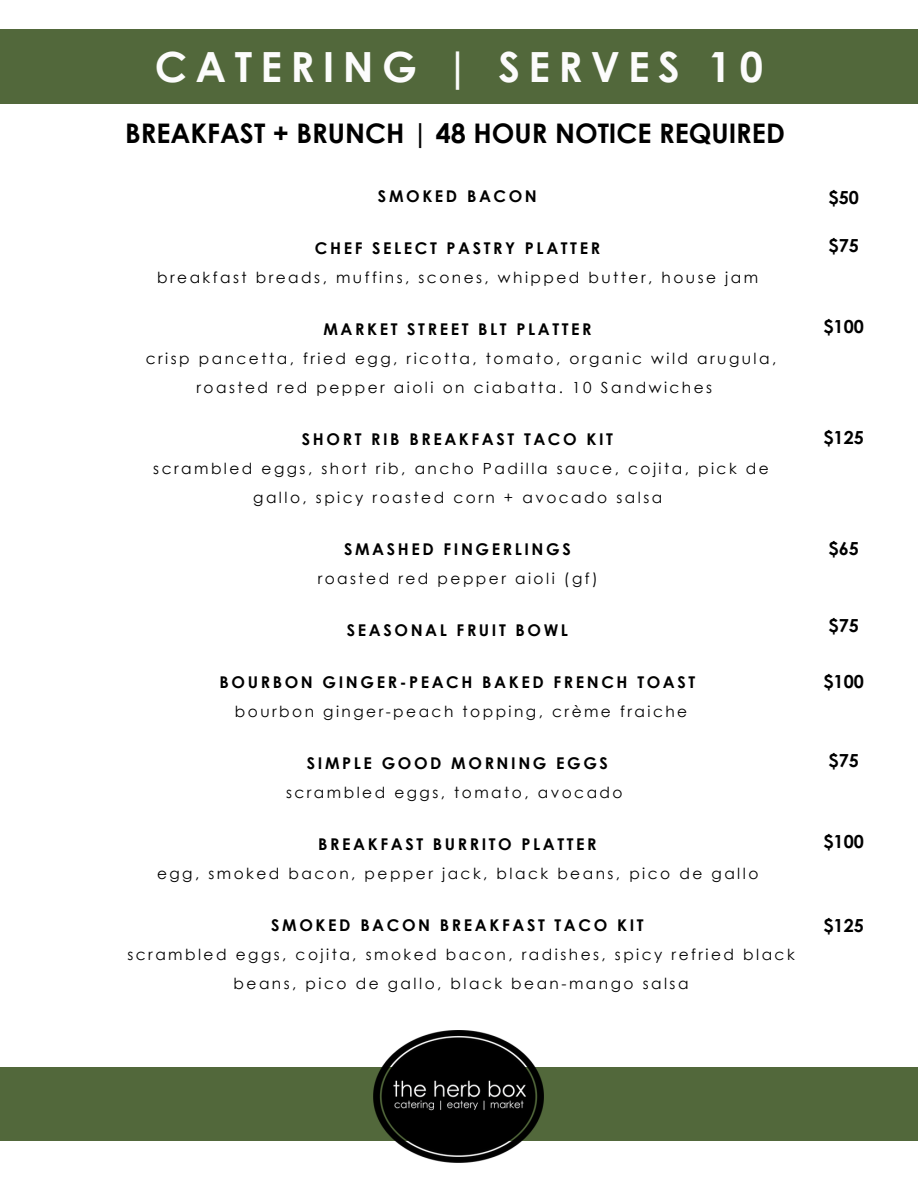
<style>
.page{position:relative;width:918px;height:1188px;background:#fff}
.page>*{position:absolute;margin:0;border:0;box-sizing:border-box;transform-origin:0 0}
.t1{font:700 41.55px "Century Gothic";letter-spacing:.2em;color:#fcfcfc}
.t2{font:700 27px "Century Gothic";color:#000}
.t3{font:700 18px "Century Gothic";color:#000}
.t4{font:700 16.2px "Century Gothic";letter-spacing:.16em;color:#000}
.t5{font:15.3px/29px "Century Gothic";letter-spacing:.16em;color:#000;text-align:center}
</style>
<div class="page">
<div style="left:0;top:1068px;width:918px;height:73px;background:#52683b"></div>
<img style="left:374px;top:1031px;width:170px;height:131px">
<div style="left:0;top:29px;width:918px;height:74px;background:#52683b"></div>
<h1 class="t1" style="left:155px;top:40px;width:610px">CATERING | SERVES 10</h1>
<h2 class="t2" style="left:125px;top:116px;width:661px">BREAKFAST + BRUNCH | 48 HOUR NOTICE REQUIRED</h2>
<p class="t4" style="left:378px;top:186px;width:160px">SMOKED BACON</p>
<p class="t4" style="left:315px;top:238px;width:287px">CHEF SELECT PASTRY PLATTER</p>
<p class="t5" style="left:157px;top:262px;width:602px">breakfast breads, muffins, scones, whipped butter, house jam</p>
<p class="t4" style="left:323px;top:319px;width:270px">MARKET STREET BLT PLATTER</p>
<p class="t5" style="left:197px;top:343px;width:581px;text-align:left;text-indent:-51px">crisp pancetta, fried egg, ricotta, tomato, organic wild arugula, roasted red pepper aioli on ciabatta. 10 Sandwiches</p>
<p class="t4" style="left:302px;top:429px;width:313px">SHORT RIB BREAKFAST TACO KIT</p>
<p class="t5" style="left:153px;top:453px;width:617px">scrambled eggs, short rib, ancho Padilla sauce, cojita, pick de gallo, spicy roasted corn + avocado salsa</p>
<p class="t4" style="left:344px;top:539px;width:228px">SMASHED FINGERLINGS</p>
<p class="t5" style="left:318px;top:563px;width:282px">roasted red pepper aioli (gf)</p>
<p class="t4" style="left:347px;top:620px;width:223px">SEASONAL FRUIT BOWL</p>
<p class="t4" style="left:220px;top:672px;width:477px">BOURBON GINGER-PEACH BAKED FRENCH TOAST</p>
<p class="t5" style="left:235px;top:696px;width:454px">bourbon ginger-peach topping, crème fraiche</p>
<p class="t4" style="left:307px;top:753px;width:303px">SIMPLE GOOD MORNING EGGS</p>
<p class="t5" style="left:286px;top:777px;width:338px">scrambled eggs, tomato, avocado</p>
<p class="t4" style="left:318px;top:834px;width:280px">BREAKFAST BURRITO PLATTER</p>
<p class="t5" style="left:157px;top:858px;width:603px">egg, smoked bacon, pepper jack, black beans, pico de gallo</p>
<p class="t4" style="left:271px;top:915px;width:374px">SMOKED BACON BREAKFAST TACO KIT</p>
<p class="t5" style="left:127px;top:939px;width:669px">scrambled eggs, cojita, smoked bacon, radishes, spicy refried black beans, pico de gallo, black bean-mango salsa</p>
<p class="t3" style="left:829px;top:186px;width:32px">$50</p>
<p class="t3" style="left:829px;top:234px;width:32px">$75</p>
<p class="t3" style="left:824px;top:315px;width:42px">$100</p>
<p class="t3" style="left:824px;top:426px;width:42px">$125</p>
<p class="t3" style="left:829px;top:537px;width:32px">$65</p>
<p class="t3" style="left:829px;top:614px;width:32px">$75</p>
<p class="t3" style="left:824px;top:670px;width:42px">$100</p>
<p class="t3" style="left:829px;top:749px;width:32px">$75</p>
<p class="t3" style="left:824px;top:830px;width:42px">$100</p>
<p class="t3" style="left:824px;top:914px;width:42px">$125</p>
</div>
